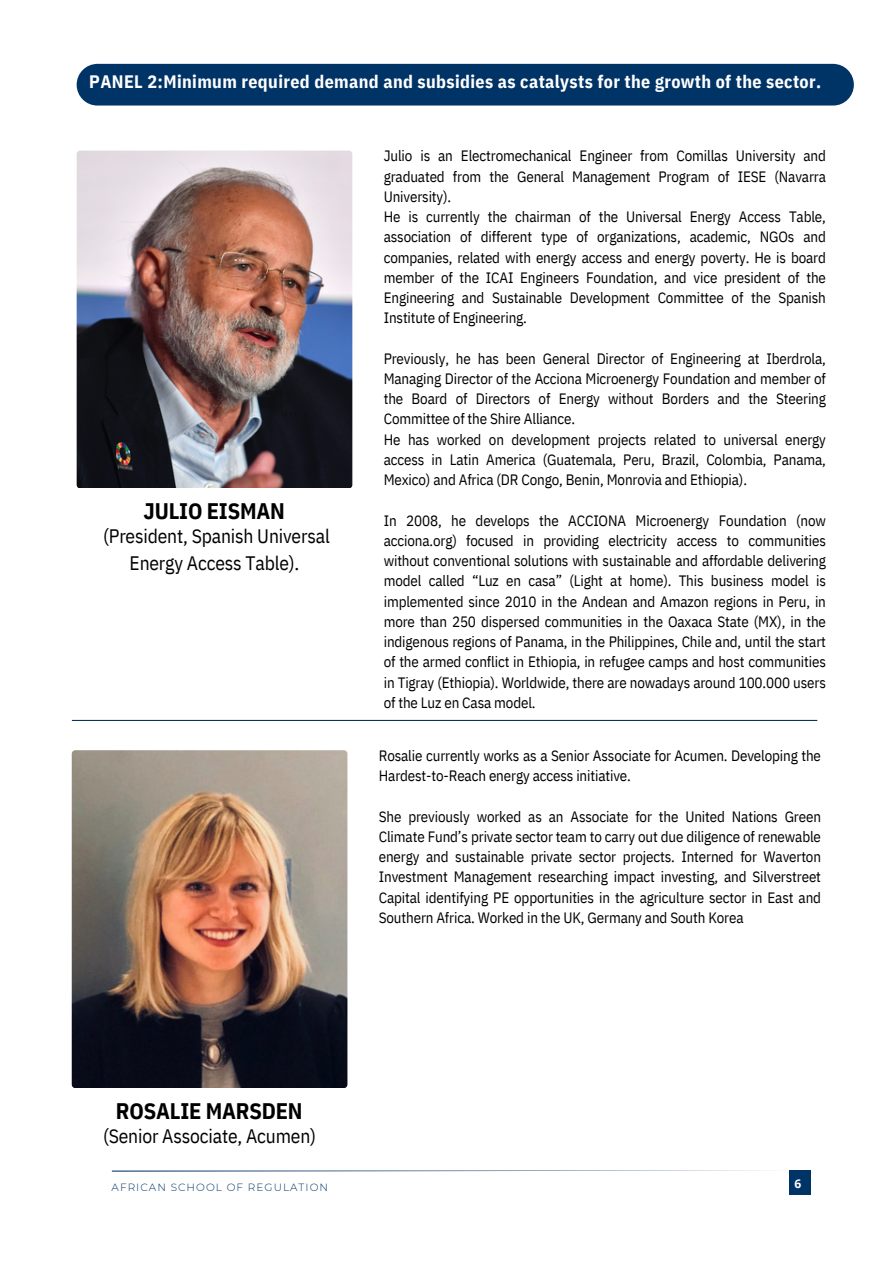
<style>
.page{position:relative;width:893px;height:1264px;background:#fff}
.page>*{position:absolute;margin:0;border:0;box-sizing:border-box;transform-origin:0 0}
.t1{font:700 22.5px "IBM Plex Sans Cond";letter-spacing:-.01em;color:#000}
.t2{font:19.5px/27px "IBM Plex Sans Cond";letter-spacing:-.01em;color:#000;text-align:center}
.t3{font:700 18px "IBM Plex Sans Cond";letter-spacing:.02em;color:#fff}
.t4{font:15px/20.2px "IBM Plex Sans Cond";letter-spacing:-.01em;color:#000;text-align:justify}
.t5{font:700 12px "Open Sans";color:#fff}
.t6{font:300 10.5px "Montserrat";letter-spacing:.1em;color:#036}
</style>
<div class="page">
<div style="left:789px;top:1170px;width:22px;height:25px;background:#036"></div>
<svg style="left:112px;top:1170px;width:656px;height:1px"></svg>
<img style="left:77px;top:150px;width:275px;height:338px;border-radius:4px">
<div style="left:77px;top:64px;width:776px;height:41px;background:#036;border-radius:21px"></div>
<img style="left:72px;top:750px;width:275px;height:337px;border-radius:4px">
<svg style="left:72px;top:720px;width:745px;height:1px"></svg>
<p class="t3" style="left:89px;top:70px;width:733px">PANEL 2:Minimum required demand and subsidies as catalysts for the growth of the sector.</p>
<p class="t1" style="left:143px;top:496px;width:143px">JULIO EISMAN</p>
<p class="t2" style="left:103px;top:522px;width:228px">(President, Spanish Universal<br>Energy Access Table).</p>
<p class="t4" style="left:383px;top:145px;width:443px">Julio is an Electromechanical Engineer from Comillas University and graduated from the General Management Program of IESE (Navarra University).</p>
<p class="t4" style="left:383px;top:206px;width:443px">He is currently the chairman of the Universal Energy Access Table, association of different type of organizations, academic, NGOs and companies, related with energy access and energy poverty. He is board member of the ICAI Engineers Foundation, and vice president of the Engineering and Sustainable Development Committee of the Spanish Institute of Engineering.</p>
<p class="t4" style="left:383px;top:348px;width:443px">Previously, he has been General Director of Engineering at Iberdrola, Managing Director of the Acciona Microenergy Foundation and member of the Board of Directors of Energy without Borders and the Steering Committee of the Shire Alliance.</p>
<p class="t4" style="left:383px;top:429px;width:443px">He has worked on development projects related to universal energy access in Latin America (Guatemala, Peru, Brazil, Colombia, Panama, Mexico) and Africa (DR Congo, Benin, Monrovia and Ethiopia).</p>
<p class="t4" style="left:383px;top:510px;width:443px">In 2008, he develops the ACCIONA Microenergy Foundation (now acciona.org) focused in providing electricity access to communities without conventional solutions with sustainable and affordable delivering model called “Luz en casa” (Light at home). This business model is implemented since 2010 in the Andean and Amazon regions in Peru, in more than 250 dispersed communities in the Oaxaca State (MX), in the indigenous regions of Panama, in the Philippines, Chile and, until the start of the armed conflict in Ethiopia, in refugee camps and host communities in Tigray (Ethiopia). Worldwide, there are nowadays around 100.000 users of the Luz en Casa model.</p>
<p class="t4" style="left:379px;top:745px;width:443px">Rosalie currently works as a Senior Associate for Acumen. Developing the<br>Hardest-to-Reach energy access initiative.</p>
<p class="t4" style="left:379px;top:806px;width:443px">She previously worked as an Associate for the United Nations Green Climate Fund’s private sector team to carry out due diligence of renewable energy and sustainable private sector projects. Interned for Waverton Investment Management researching impact investing, and Silverstreet Capital identifying PE opportunities in the agriculture sector in East and Southern Africa. Worked in the UK, Germany and South Korea</p>
<p class="t1" style="left:116px;top:1095px;width:188px">ROSALIE MARSDEN</p>
<p class="t2" style="left:103px;top:1121px;width:214px">(Senior Associate, Acumen)</p>
<p class="t6" style="left:112px;top:1181px;width:218px">AFRICAN SCHOOL OF REGULATION</p>
<p class="t5" style="left:794px;top:1174px;width:8px">6</p>
</div>
